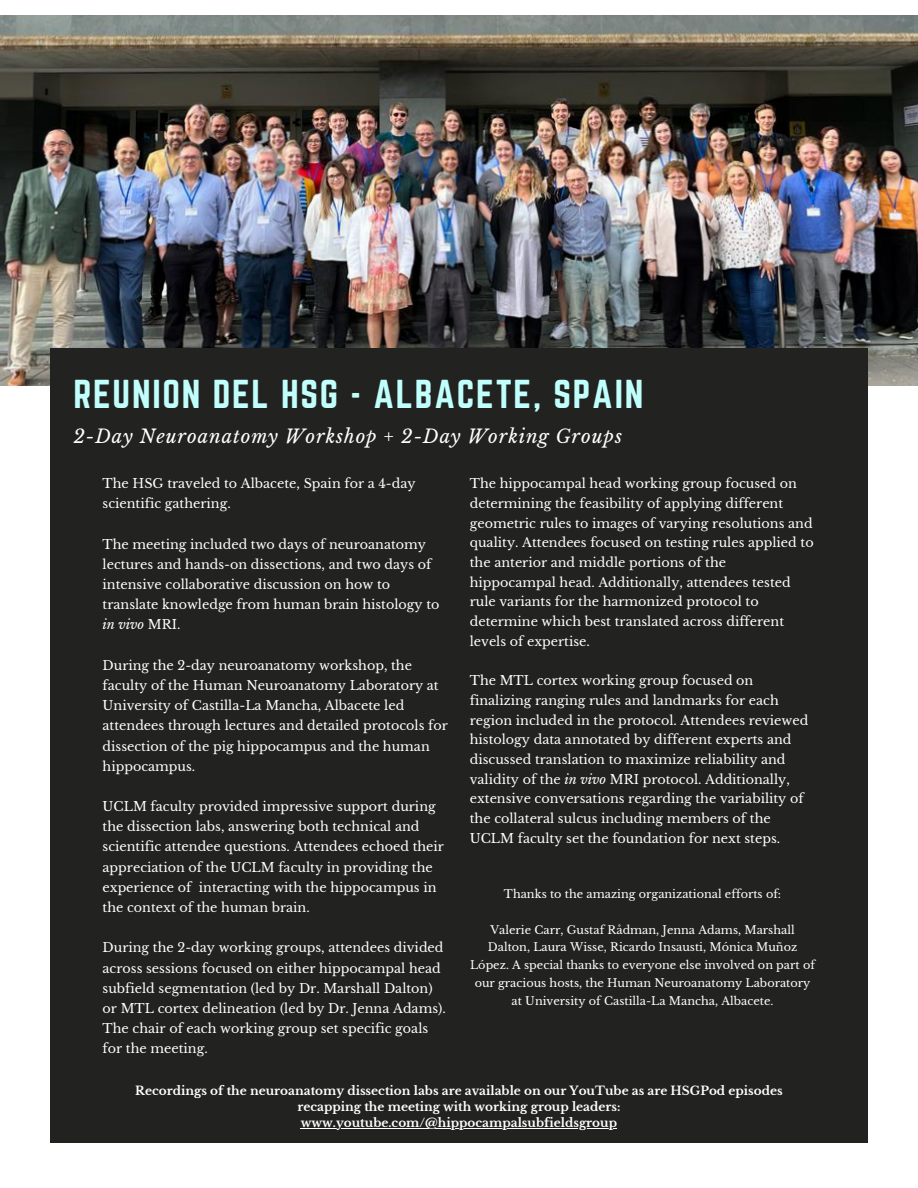
<style>
.page{position:relative;width:918px;height:1188px;background:#fff}
.page>*{position:absolute;margin:0;border:0;box-sizing:border-box;transform-origin:0 0}
.t1{font:35.25px "Norwester";letter-spacing:.05em;color:#c1fffc}
.t2{font:italic 18.45px "Libre Baskerville";letter-spacing:.05em;color:#fff}
.t3{font:12.75px/20.2px "Libre Baskerville";color:#fff}
.t4{font:700 12px/16px "Libre Baskerville";color:#fff;text-align:center}
.t5{font:11.25px/17.9px "Libre Baskerville";color:#fff;text-align:center}
.s1{font-style:italic}
</style>
<div class="page">
<img style="left:0;top:16px;width:918px;height:370px">
<div style="left:50px;top:349px;width:818px;height:794px;background:#222320"></div>
<hr style="left:301px;top:1128px;width:316px;height:1px;background:#fff">
<p class="t1" style="left:73px;top:373px;width:571px">REUNION DEL HSG - ALBACETE, SPAIN</p>
<h1 class="t2" style="left:73px;top:425px;width:550px">2-Day Neuroanatomy Workshop + 2-Day Working Groups</h1>
<h4 class="t3" style="left:103px;top:474px;width:315px">The HSG traveled to Albacete, Spain for a 4-day scientific gathering.</h4>
<h4 class="t3" style="left:103px;top:534px;width:338px">The meeting included two days of neuroanatomy lectures and hands-on dissections, and two days of intensive collaborative discussion on how to translate knowledge from human brain histology to <span class="s1">in vivo</span> MRI.</h4>
<h4 class="t3" style="left:103px;top:655px;width:347px">During the 2-day neuroanatomy workshop, the faculty of the Human Neuroanatomy Laboratory at University of Castilla-La Mancha, Albacete led attendees through lectures and detailed protocols for dissection of the pig hippocampus and the human hippocampus.</h4>
<h4 class="t3" style="left:103px;top:797px;width:343px">UCLM faculty provided impressive support during the dissection labs, answering both technical and scientific attendee questions. Attendees echoed their appreciation of the UCLM faculty in providing the experience of interacting with the hippocampus in the context of the human brain.</h4>
<h4 class="t3" style="left:103px;top:938px;width:345px">During the 2-day working groups, attendees divided across sessions focused on either hippocampal head subfield segmentation (led by Dr. Marshall Dalton) or MTL cortex delineation (led by Dr. Jenna Adams).<br>The chair of each working group set specific goals for the meeting.</h4>
<h4 class="t3" style="left:470px;top:474px;width:345px;line-height:19.6px">The hippocampal head working group focused on determining the feasibility of applying different geometric rules to images of varying resolutions and quality. Attendees focused on testing rules applied to the anterior and middle portions of the hippocampal head. Additionally, attendees tested rule variants for the harmonized protocol to determine which best translated across different levels of expertise.</h4>
<p class="t3" style="left:470px;top:671px;width:340px;line-height:19.6px">The MTL cortex working group focused on finalizing ranging rules and landmarks for each region included in the protocol. Attendees reviewed histology data annotated by different experts and discussed translation to maximize reliability and validity of the <span class="s1">in vivo</span> MRI protocol. Additionally, extensive conversations regarding the variability of the collateral sulcus including members of the UCLM faculty set the foundation for next steps.</p>
<p class="t5" style="left:504px;top:885px;width:279px">Thanks to the amazing organizational efforts of:</p>
<h3 class="t5" style="left:470px;top:921px;width:346px">Valerie Carr, Gustaf Rådman, Jenna Adams, Marshall Dalton, Laura Wisse, Ricardo Insausti, Mónica Muñoz López. A special thanks to everyone else involved on part of our gracious hosts, the Human Neuroanatomy Laboratory at University of Castilla-La Mancha, Albacete.</h3>
<h2 class="t4" style="left:135px;top:1083px;width:649px">Recordings of the neuroanatomy dissection labs are available on our YouTube as are HSGPod episodes recapping the meeting with working group leaders:</h2>
<h4 class="t4" style="left:301px;top:1115px;width:318px">www.youtube.com/@hippocampalsubfieldsgroup</h4>
</div>
